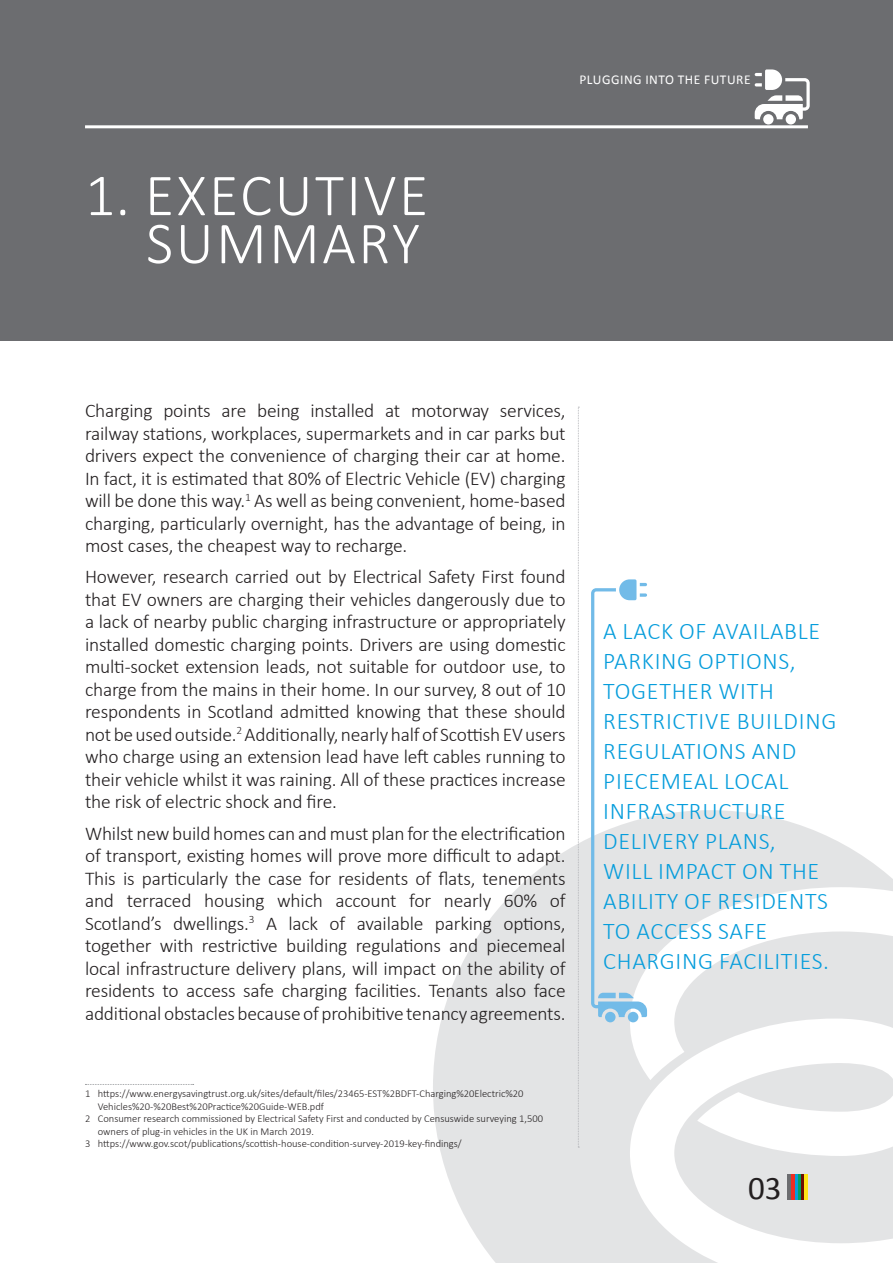
<style>
.page{position:relative;width:893px;height:1263px;background:#fff}
.page>*{position:absolute;margin:0;border:0;box-sizing:border-box;transform-origin:0 0}
.t1{font:300 60px/48px "Calibri";letter-spacing:.04em;color:#fff;text-align:right}
.t2{font:33px "Calibri";color:#231f20}
.t3{font:300 24px/30px "Calibri";letter-spacing:.03em;color:#069ddc}
.t4{font:300 19.5px/22.5px "Calibri";letter-spacing:-.01em;color:#231f20;text-align:justify}
.t5{font:13.5px "Calibri";letter-spacing:.04em;color:#fff}
.t6{font:300 10.5px/12.6px "Calibri";color:#231f20}
</style>
<div class="page">
<div style="left:0;top:0;width:893px;height:340px;background:#6c6d70"></div>
<svg style="left:433px;top:810px;width:460px;height:453px;fill:#e3e4e5"></svg>
<svg style="left:85px;top:1084px;width:109px;height:1px"></svg>
<svg style="left:578px;top:407px;width:1px;height:741px"></svg>
<div style="left:605px;top:1012px;width:11px;height:10px;background:#72bbe8;border-radius:50%"></div>
<svg style="left:591px;top:579px;width:56px;height:438px"></svg>
<div style="left:628px;top:1012px;width:10px;height:10px;background:#72bbe8;border-radius:50%"></div>
<hr style="left:798px;top:1174px;width:3px;height:25px;background:#00a261">
<svg style="left:794px;top:1174px;width:4px;height:25px"></svg>
<hr style="left:791px;top:1174px;width:3px;height:25px;background:#ee2e22">
<hr style="left:788px;top:1174px;width:3px;height:25px;background:#6c6d70">
<hr style="left:801px;top:1174px;width:3px;height:25px;background:#6f0f00">
<hr style="left:804px;top:1174px;width:4px;height:25px;background:#ffe616">
<hr style="left:85px;top:125px;width:723px;height:3px;background:#fff">
<div style="left:786px;top:114px;width:10px;height:10px;background:#fff;border-radius:50%"></div>
<svg style="left:755px;top:69px;width:55px;height:50px"></svg>
<div style="left:763px;top:114px;width:11px;height:10px;background:#fff;border-radius:50%"></div>
<p class="t1" style="left:85px;top:171px;width:345px">1. EXECUTIVE<br>SUMMARY</p>
<p class="t5" style="left:579px;top:70px;width:173px">PLUGGING INTO THE FUTURE</p>
<p class="t4" style="left:85px;top:399px;width:482px">Charging points are being installed at motorway services, railway stations, workplaces, supermarkets and in car parks but drivers expect the convenience of charging their car at home.<br>In fact, it is estimated that 80% of Electric Vehicle (EV) charging will be done this way.<sup>1</sup> As well as being convenient, home-based charging, particularly overnight, has the advantage of being, in most cases, the cheapest way to recharge.</p>
<p class="t4" style="left:85px;top:565px;width:482px">However, research carried out by Electrical Safety First found that EV owners are charging their vehicles dangerously due to a lack of nearby public charging infrastructure or appropriately installed domestic charging points. Drivers are using domestic multi-socket extension leads, not suitable for outdoor use, to charge from the mains in their home. In our survey, 8 out of 10 respondents in Scotland admitted knowing that these should not be used outside.<sup>2</sup> Additionally, nearly half of Scottish EV users who charge using an extension lead have left cables running to their vehicle whilst it was raining. All of these practices increase the risk of electric shock and fire.</p>
<p class="t4" style="left:85px;top:821px;width:482px">Whilst new build homes can and must plan for the electrification of transport, existing homes will prove more difficult to adapt.<br>This is particularly the case for residents of flats, tenements and terraced housing which account for nearly 60% of Scotland’s dwellings.<sup>3</sup> A lack of available parking options, together with restrictive building regulations and piecemeal local infrastructure delivery plans, will impact on the ability of residents to access safe charging facilities. Tenants also face additional obstacles because of prohibitive tenancy agreements.</p>
<p class="t6" style="left:98px;top:1087px;width:427px;text-indent:-13px">1 https://www.energysavingtrust.org.uk/sites/default/files/23465-EST%2BDFT-Charging%20Electric%20<br>Vehicles%20-%20Best%20Practice%20Guide-WEB.pdf</p>
<p class="t6" style="left:98px;top:1112px;width:447px;text-indent:-13px">2 Consumer research commissioned by Electrical Safety First and conducted by Censuswide surveying 1,500 owners of plug-in vehicles in the UK in March 2019.</p>
<p class="t6" style="left:85px;top:1137px;width:378px">3 https://www.gov.scot/publications/scottish-house-condition-survey-2019-key-findings/</p>
<p class="t3" style="left:603px;top:615px;width:235px">A LACK OF AVAILABLE<br>PARKING OPTIONS,<br>TOGETHER WITH<br>RESTRICTIVE BUILDING<br>REGULATIONS AND<br>PIECEMEAL LOCAL<br>INFRASTRUCTURE<br>DELIVERY PLANS,<br>WILL IMPACT ON THE<br>ABILITY OF RESIDENTS<br>TO ACCESS SAFE<br>CHARGING FACILITIES.</p>
<p class="t2" style="left:748px;top:1165px;width:35px">03</p>
</div>
